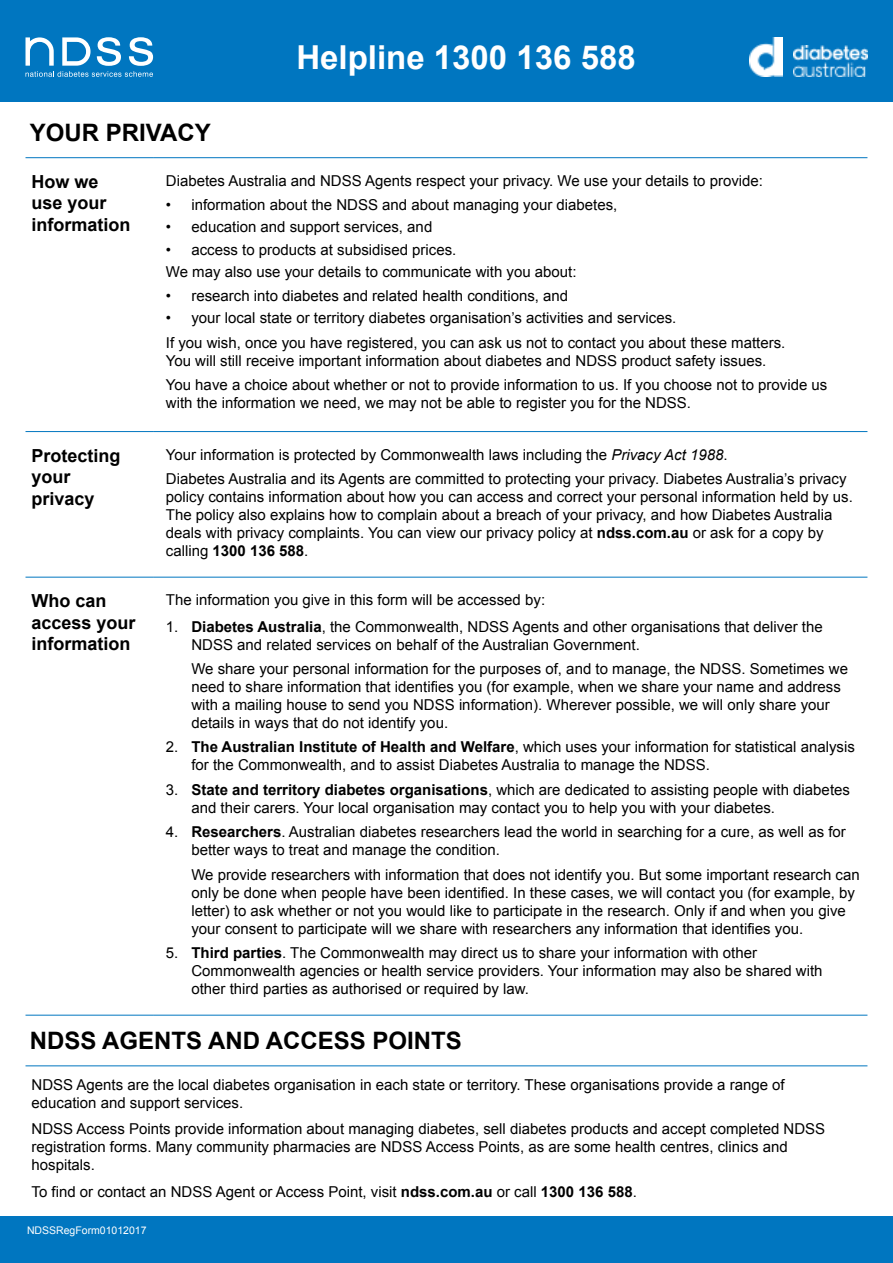
<style>
.page{position:relative;width:893px;height:1263px;background:#fff}
.page>*{position:absolute;margin:0;border:0;box-sizing:border-box;transform-origin:0 0}
.t1{font:700 33px "Arial";color:#fff}
.t2{font:700 24px "Arial";color:#000}
.t3{font:700 18px/21.6px "Arial";color:#000}
.t4{font:15px/18px "Arial";color:#000}
.t5{font:10.5px "Arial";color:#fff}
.s1{font-style:italic}
.s2{font-weight:700}
</style>
<div class="page">
<div style="left:0;top:0;width:893px;height:101px;background:#0076c0"></div>
<div style="left:0;top:1216px;width:893px;height:47px;background:#0076c0"></div>
<svg style="left:26px;top:37px;width:127px;height:40px"></svg>
<img style="left:793px;top:45px;width:74px;height:32px">
<img style="left:750px;top:37px;width:32px;height:40px">
<hr style="left:26px;top:157px;width:127px;height:1px;background:#0076c0">
<hr style="left:153px;top:157px;width:714px;height:1px;background:#0076c0">
<hr style="left:26px;top:431px;width:127px;height:1px;background:#0076c0">
<hr style="left:153px;top:431px;width:714px;height:1px;background:#0076c0">
<hr style="left:26px;top:577px;width:127px;height:1px;background:#0076c0">
<hr style="left:153px;top:577px;width:714px;height:1px;background:#0076c0">
<hr style="left:26px;top:1015px;width:127px;height:1px;background:#0076c0">
<hr style="left:153px;top:1015px;width:714px;height:1px;background:#0076c0">
<hr style="left:26px;top:1065px;width:841px;height:1px;background:#0076c0">
<h1 class="t1" style="left:296px;top:36px;width:341px">Helpline 1300 136 588</h1>
<h2 class="t2" style="left:30px;top:117px;width:182px">YOUR PRIVACY</h2>
<p class="t3" style="left:32px;top:171px;width:101px">How we use your information</p>
<p class="t4" style="left:166px;top:172px;width:599px">Diabetes Australia and NDSS Agents respect your privacy. We use your details to provide:</p>
<p class="t4" style="left:166px;top:196px;width:453px">• information about the NDSS and about managing your diabetes,</p>
<p class="t4" style="left:166px;top:218px;width:268px">• education and support services, and</p>
<p class="t4" style="left:166px;top:238px;width:412px;line-height:22.2px">• access to products at subsidised prices.<br>We may also use your details to communicate with you about:</p>
<p class="t4" style="left:166px;top:287px;width:404px">• research into diabetes and related health conditions, and</p>
<p class="t4" style="left:166px;top:306px;width:621px;line-height:24.3px">• your local state or territory diabetes organisation’s activities and services.<br>If you wish, once you have registered, you can ask us not to contact you about these matters.</p>
<p class="t4" style="left:166px;top:348px;width:663px;line-height:24.3px">You will still receive important information about diabetes and NDSS product safety issues.<br>You have a choice about whether or not to provide information to us. If you choose not to provide us</p>
<p class="t4" style="left:166px;top:394px;width:527px">with the information we need, we may not be able to register you for the NDSS.</p>
<p class="t3" style="left:32px;top:445px;width:91px">Protecting your privacy</p>
<p class="t4" style="left:166px;top:442px;width:682px;line-height:24.3px">Your information is protected by Commonwealth laws including the <span class="s1">Privacy Act 1988</span>.<br>Diabetes Australia and its Agents are committed to protecting your privacy. Diabetes Australia’s privacy</p>
<p class="t4" style="left:166px;top:488px;width:688px">policy contains information about how you can access and correct your personal information held by us.<br>The policy also explains how to complain about a breach of your privacy, and how Diabetes Australia deals with privacy complaints. You can view our privacy policy at <span class="s2">ndss.com.au</span> or ask for a copy by calling <span class="s2">1300 136 588</span>.</p>
<p class="t3" style="left:32px;top:591px;width:106px">Who can access your information</p>
<p class="t4" style="left:166px;top:591px;width:381px">The information you give in this form will be accessed by:</p>
<p class="t4" style="left:191px;top:617px;width:633px;text-indent:-26px">1. <span class="s2">Diabetes Australia</span>, the Commonwealth, NDSS Agents and other organisations that deliver the<br>NDSS and related services on behalf of the Australian Government.</p>
<p class="t4" style="left:191px;top:660px;width:658px">We share your personal information for the purposes of, and to manage, the NDSS. Sometimes we need to share information that identifies you (for example, when we share your name and address with a mailing house to send you NDSS information). Wherever possible, we will only share your details in ways that do not identify you.</p>
<p class="t4" style="left:191px;top:738px;width:665px;text-indent:-26px">2. <span class="s2">The Australian Institute of Health and Welfare</span>, which uses your information for statistical analysis for the Commonwealth, and to assist Diabetes Australia to manage the NDSS.</p>
<p class="t4" style="left:191px;top:781px;width:660px;text-indent:-26px">3. <span class="s2">State and territory diabetes organisations</span>, which are dedicated to assisting people with diabetes and their carers. Your local organisation may contact you to help you with your diabetes.</p>
<p class="t4" style="left:191px;top:823px;width:656px;text-indent:-26px">4. <span class="s2">Researchers</span>. Australian diabetes researchers lead the world in searching for a cure, as well as for better ways to treat and manage the condition.</p>
<p class="t4" style="left:191px;top:865px;width:670px">We provide researchers with information that does not identify you. But some important research can only be done when people have been identified. In these cases, we will contact you (for example, by letter) to ask whether or not you would like to participate in the research. Only if and when you give your consent to participate will we share with researchers any information that identifies you.</p>
<p class="t4" style="left:191px;top:944px;width:633px;text-indent:-26px">5. <span class="s2">Third parties</span>. The Commonwealth may direct us to share your information with other<br>Commonwealth agencies or health service providers. Your information may also be shared with other third parties as authorised or required by law.</p>
<h2 class="t2" style="left:30px;top:1025px;width:434px">NDSS AGENTS AND ACCESS POINTS</h2>
<p class="t4" style="left:32px;top:1075px;width:755px">NDSS Agents are the local diabetes organisation in each state or territory. These organisations provide a range of education and support services.</p>
<p class="t4" style="left:32px;top:1120px;width:795px">NDSS Access Points provide information about managing diabetes, sell diabetes products and accept completed NDSS registration forms. Many community pharmacies are NDSS Access Points, as are some health centres, clinics and hospitals.</p>
<p class="t4" style="left:32px;top:1182px;width:607px">To find or contact an NDSS Agent or Access Point, visit <span class="s2">ndss.com.au</span> or call <span class="s2">1300 136 588</span>.</p>
<p class="t5" style="left:27px;top:1223px;width:121px">NDSSRegForm01012017</p>
</div>
